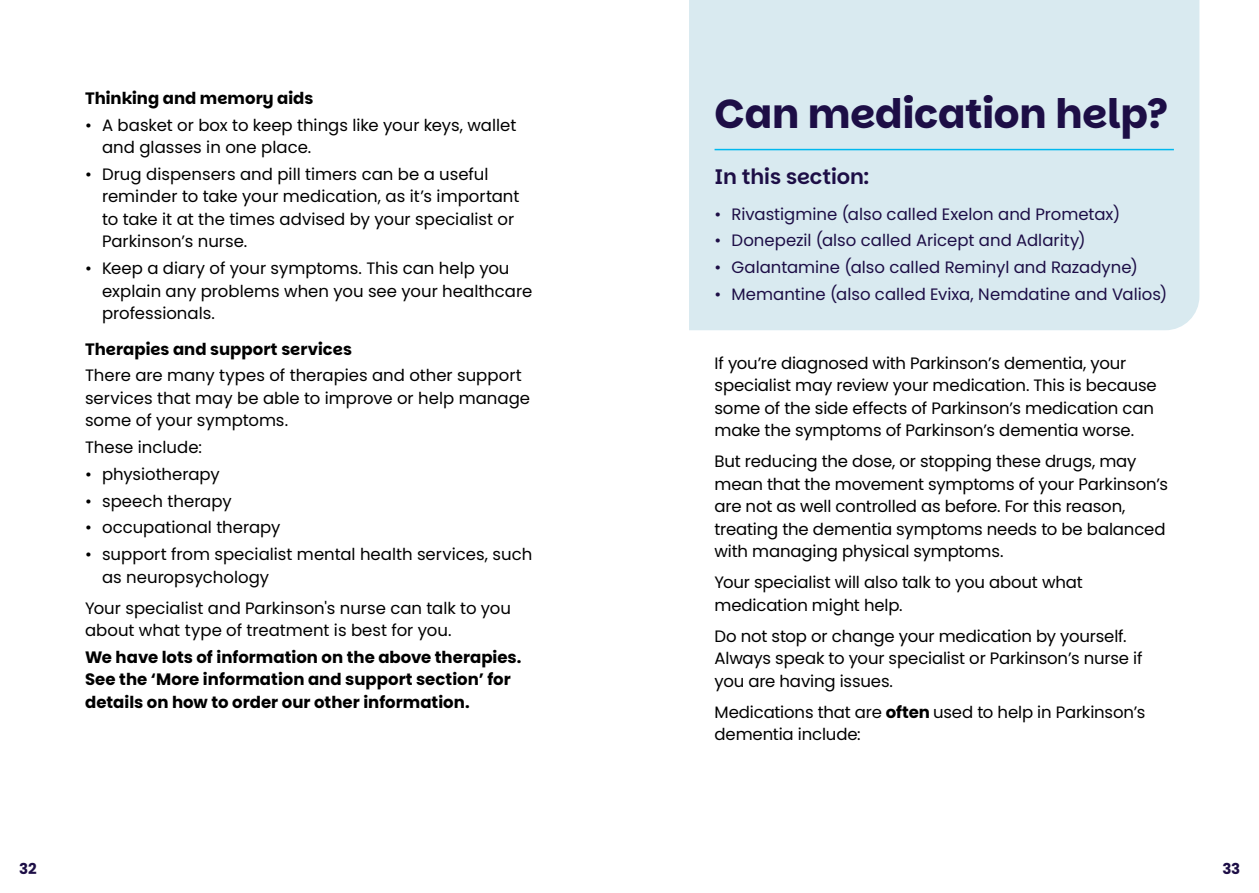
<style>
.page{position:relative;width:1259px;height:893px;background:#fff}
.page>*{position:absolute;margin:0;border:0;box-sizing:border-box;transform-origin:0 0}
.t1{font:700 40.5px "Parkinsans";letter-spacing:-.01em;color:#1d0e46}
.t2{font:600 21px "Parkinsans";letter-spacing:-.01em;color:#1d0e46}
.t3{font:16.5px/22.5px "Poppins";letter-spacing:-.005em;color:#000}
.t4{font:16.5px "Poppins";color:#1d0e46}
.t5{font:700 16.5px/22.5px "Poppins";color:#000}
.t6{font:700 16.5px "Parkinsans";color:#000}
.t7{font:700 15px "Poppins";color:#1d0e46}
.s1{font-weight:700}
</style>
<div class="page">
<div style="left:689px;top:0;width:510px;height:330px;background:#d9eaf0"></div>
<hr style="left:714px;top:149px;width:460px;height:1px;background:#00b8ee">
<p class="t6" style="left:85px;top:87px;width:230px">Thinking and memory aids</p>
<p class="t3" style="left:102px;top:114px;width:416px;text-indent:-17px">• A basket or box to keep things like your keys, wallet and glasses in one place.</p>
<p class="t3" style="left:102px;top:163px;width:419px;text-indent:-17px">• Drug dispensers and pill timers can be a useful reminder to take your medication, as it’s important to take it at the times advised by your specialist or Parkinson’s nurse.</p>
<p class="t3" style="left:102px;top:257px;width:432px;text-indent:-17px">• Keep a diary of your symptoms. This can help you explain any problems when you see your healthcare professionals.</p>
<p class="t6" style="left:85px;top:337px;width:268px">Therapies and support services</p>
<p class="t3" style="left:85px;top:364px;width:446px">There are many types of therapies and other support services that may be able to improve or help manage some of your symptoms.</p>
<p class="t3" style="left:85px;top:436px;width:118px">These include:</p>
<p class="t3" style="left:85px;top:463px;width:136px">• physiotherapy</p>
<p class="t3" style="left:85px;top:490px;width:148px">• speech therapy</p>
<p class="t3" style="left:85px;top:516px;width:197px">• occupational therapy</p>
<p class="t3" style="left:102px;top:543px;width:432px;text-indent:-17px">• support from specialist mental health services, such as neuropsychology</p>
<p class="t3" style="left:85px;top:597px;width:427px">Your specialist and Parkinson's nurse can talk to you about what type of treatment is best for you.</p>
<p class="t5" style="left:85px;top:646px;width:438px">We have lots of information on the above therapies.<br>See the ‘More information and support section’ for details on how to order our other information.</p>
<h1 class="t1" style="left:714px;top:85px;width:455px">Can medication help?</h1>
<p class="t2" style="left:714px;top:162px;width:156px">In this section:</p>
<p class="t4" style="left:714px;top:204px;width:407px">• Rivastigmine (also called Exelon and Prometax)</p>
<p class="t4" style="left:714px;top:231px;width:372px">• Donepezil (also called Aricept and Adlarity)</p>
<p class="t4" style="left:714px;top:258px;width:425px">• Galantamine (also called Reminyl and Razadyne)</p>
<p class="t4" style="left:714px;top:284px;width:454px">• Memantine (also called Evixa, Nemdatine and Valios)</p>
<p class="t3" style="left:714px;top:352px;width:444px">If you’re diagnosed with Parkinson’s dementia, your specialist may review your medication. This is because some of the side effects of Parkinson’s medication can make the symptoms of Parkinson’s dementia worse.</p>
<p class="t3" style="left:714px;top:450px;width:455px">But reducing the dose, or stopping these drugs, may mean that the movement symptoms of your Parkinson’s are not as well controlled as before. For this reason, treating the dementia symptoms needs to be balanced with managing physical symptoms.</p>
<p class="t3" style="left:714px;top:571px;width:370px">Your specialist will also talk to you about what medication might help.</p>
<p class="t3" style="left:714px;top:625px;width:429px">Do not stop or change your medication by yourself.<br>Always speak to your specialist or Parkinson’s nurse if you are having issues.</p>
<p class="t3" style="left:714px;top:701px;width:432px">Medications that are <span class="s1">often</span> used to help in Parkinson’s dementia include:</p>
<p class="t7" style="left:19px;top:860px;width:19px">32</p>
<p class="t7" style="left:1222px;top:860px;width:19px">33</p>
</div>
